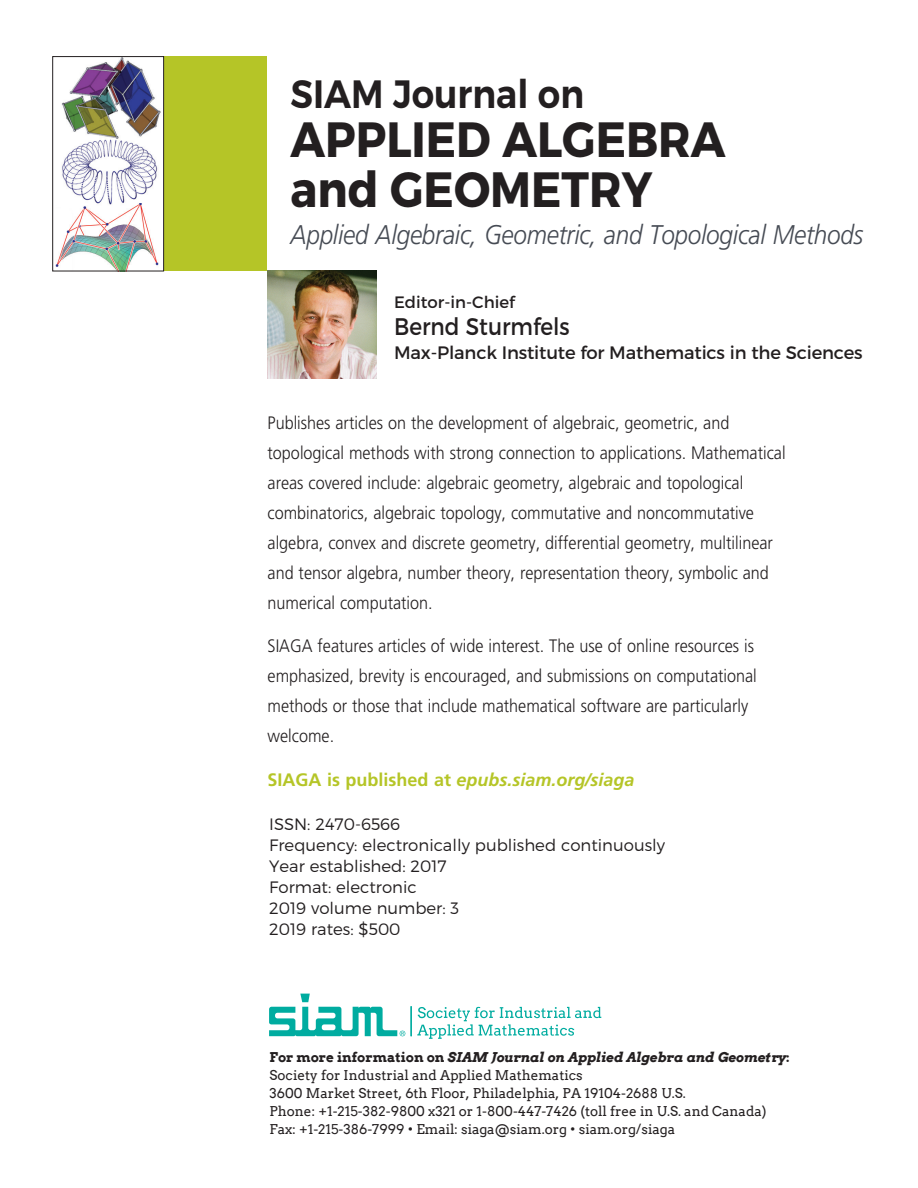
<style>
.page{position:relative;width:918px;height:1188px;background:#fff}
.page>*{position:absolute;margin:0;border:0;box-sizing:border-box;transform-origin:0 0}
.t1{font:700 49.5px/49.5px "Montserrat";color:#231f20;scale:.91 1}
.t2{font:600 39.45px "Montserrat";color:#231f20;scale:.9 1}
.t3{font:italic 300 27px "Frutiger";letter-spacing:-.01em;color:#464b54;scale:.9 1}
.t4{font:24px "Montserrat";color:#231f20;scale:.9 1}
.t5{font:300 18px/30px "Frutiger";color:#231f20;scale:.9 1}
.t6{font:18px "Montserrat";letter-spacing:-.01em;color:#231f20}
.t7{font:italic 700 18px "Frutiger";color:#b5c527}
.t8{font:300 16.5px/21px "Montserrat";color:#231f20}
.t9{font:16.5px "Montserrat";color:#231f20}
.t10{font:13.5px/18px "Arvo";color:#231f20}
.s1{font-style:normal}
.s2{font-weight:700}
.s3{font-weight:700;font-style:italic}
</style>
<div class="page">
<svg style="left:269px;top:994px;width:136px;height:42px"></svg>
<hr style="left:410px;top:1006px;width:2px;height:30px;background:#00aca0">
<svg style="left:417px;top:1007px;width:184px;height:32px"></svg>
<img style="left:268px;top:271px;width:109px;height:107px">
<div style="left:52px;top:57px;width:215px;height:214px;background:#b5c527"></div>
<img style="left:54px;top:58px;width:108px;height:211px">
<div style="left:52px;top:56px;width:112px;height:215px;border:1px solid #231f20"></div>
<h2 class="t2" style="left:290px;top:69px;width:328px">SIAM Journal on</h2>
<h1 class="t1" style="left:290px;top:116px;width:480px">APPLIED ALGEBRA and GEOMETRY</h1>
<h3 class="t3" style="left:290px;top:219px;width:638px">Applied Algebraic, Geometric, and Topological Methods</h3>
<p class="t9" style="left:394px;top:292px;width:122px">Editor-in-Chief</p>
<h3 class="t4" style="left:394px;top:311px;width:197px">Bernd Sturmfels</h3>
<p class="t6" style="left:394px;top:341px;width:470px">Max-Planck Institute for Mathematics in the Sciences</p>
<p class="t5" style="left:268px;top:408px;width:577px">Publishes articles on the development of algebraic, geometric, and topological methods with strong connection to applications. Mathematical areas covered include: algebraic geometry, algebraic and topological combinatorics, algebraic topology, commutative and noncommutative algebra, convex and discrete geometry, differential geometry, multilinear and tensor algebra, number theory, representation theory, symbolic and numerical computation.</p>
<p class="t5" style="left:268px;top:631px;width:545px">SIAGA features articles of wide interest. The use of online resources is emphasized, brevity is encouraged, and submissions on computational methods or those that include mathematical software are particularly welcome.</p>
<p class="t7" style="left:268px;top:769px;width:369px"><span class="s1">SIAGA is published at</span> epubs.siam.org/siaga</p>
<p class="t8" style="left:269px;top:814px;width:397px">ISSN: 2470-6566<br>Frequency: electronically published continuously<br>Year established: 2017<br>Format: electronic<br>2019 volume number: 3<br>2019 rates: $500</p>
<p class="t10" style="left:270px;top:1048px;width:522px"><span class="s2">For more information on</span> <span class="s3">SIAM Journal on Applied Algebra and Geometry</span><span class="s2">:<br></span>Society for Industrial and Applied Mathematics<br>3600 Market Street, 6th Floor, Philadelphia, PA 19104-2688 U.S.<br>Phone: +1-215-382-9800 x321 or 1-800-447-7426 (toll free in U.S. and Canada)<br>Fax: +1-215-386-7999 • Email: siaga@siam.org • siam.org/siaga</p>
</div>
